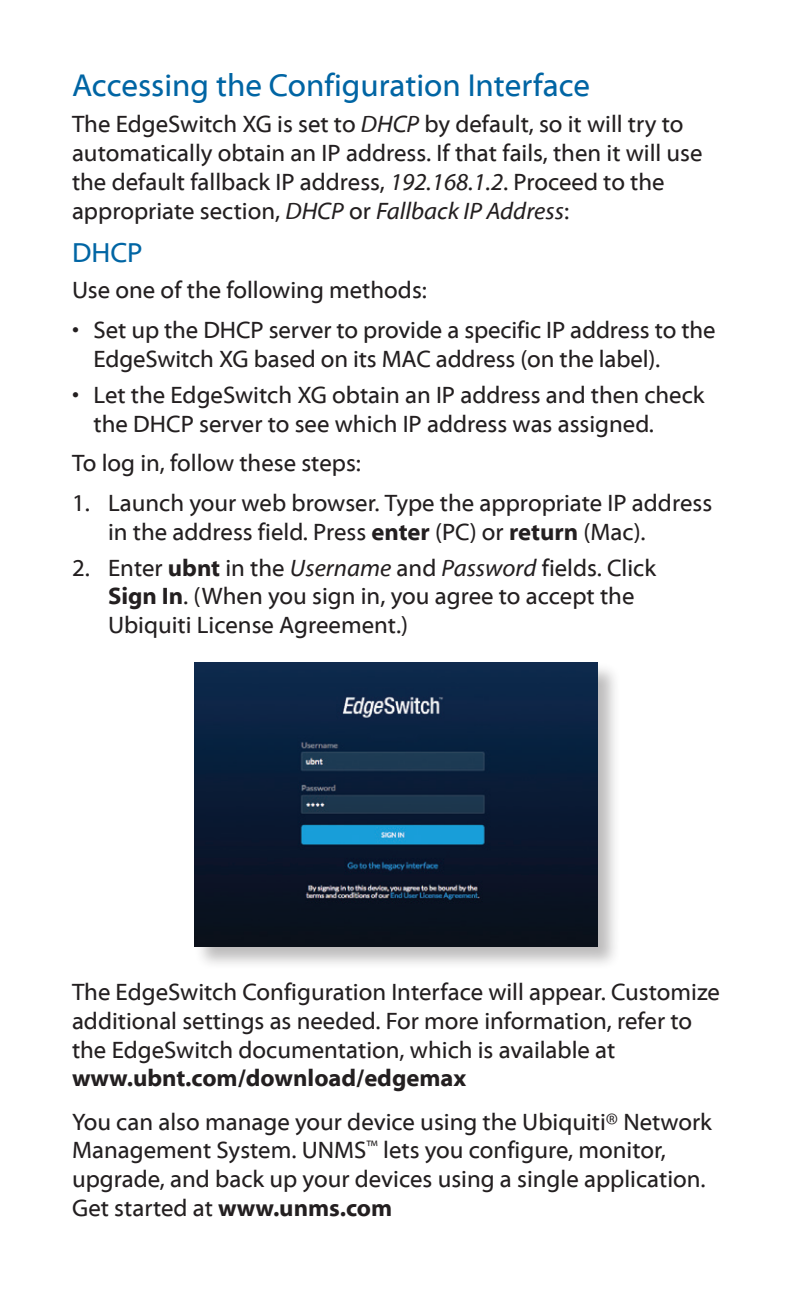
<style>
.page{position:relative;width:792px;height:1296px;background:#fff}
.page>*{position:absolute;margin:0;border:0;box-sizing:border-box;transform-origin:0 0}
.Heading_1{font:32px "Myriad Web Pro";color:#0065a4}
.Heading_2{font:28px "Myriad Web Pro";color:#0065a4}
.Body{font:24px/28.8px "Myriad Web Pro";color:#231f20}
.s1{font-style:italic}
.s2{font-weight:700}
</style>
<div class="page">
<div style="left:194px;top:662px;width:427px;height:308px;background:#231f20;opacity:.3"></div>
<img style="left:195px;top:663px;width:402px;height:283px">
<p class="Heading_1" style="left:72px;top:68px;width:520px">Accessing the Configuration Interface</p>
<p class="Body" style="left:72px;top:110px;width:632px">The EdgeSwitch XG is set to <span class="s1">DHCP</span> by default, so it will try to automatically obtain an IP address. If that fails, then it will use the default fallback IP address, <span class="s1">192.168.1.2</span>. Proceed to the appropriate section, <span class="s1">DHCP</span> or <span class="s1">Fallback IP Address</span>:</p>
<p class="Heading_2" style="left:72px;top:238px;width:72px">DHCP</p>
<p class="Body" style="left:72px;top:277px;width:356px">Use one of the following methods:</p>
<p class="Body" style="left:94px;top:316px;width:624px;text-indent:-22px">• Set up the DHCP server to provide a specific IP address to the<br>EdgeSwitch XG based on its MAC address (on the label).</p>
<p class="Body" style="left:94px;top:381px;width:613px;text-indent:-22px">• Let the EdgeSwitch XG obtain an IP address and then check the DHCP server to see which IP address was assigned.</p>
<p class="Body" style="left:72px;top:449px;width:290px">To log in, follow these steps:</p>
<p class="Body" style="left:108px;top:489px;width:606px;text-indent:-36px">1. Launch your web browser. Type the appropriate IP address in the address field. Press <span class="s2">enter</span> (PC) or <span class="s2">return</span> (Mac).</p>
<p class="Body" style="left:108px;top:554px;width:550px;text-indent:-36px">2. Enter <span class="s2">ubnt</span> in the <span class="s1">Username</span> and <span class="s1">Password</span> fields. Click<br><span class="s2">Sign In</span>. (When you sign in, you agree to accept the<br>Ubiquiti License Agreement.)</p>
<p class="Body" style="left:72px;top:978px;width:649px">The EdgeSwitch Configuration Interface will appear. Customize additional settings as needed. For more information, refer to the EdgeSwitch documentation, which is available at <span class="s2">www.ubnt.com/download/edgemax</span></p>
<p class="Body" style="left:72px;top:1108px;width:641px">You can also manage your device using the Ubiquiti® Network Management System. UNMS<sup>™</sup> lets you configure, monitor, upgrade, and back up your devices using a single application.<br>Get started at <span class="s2">www.unms.com</span></p>
</div>
